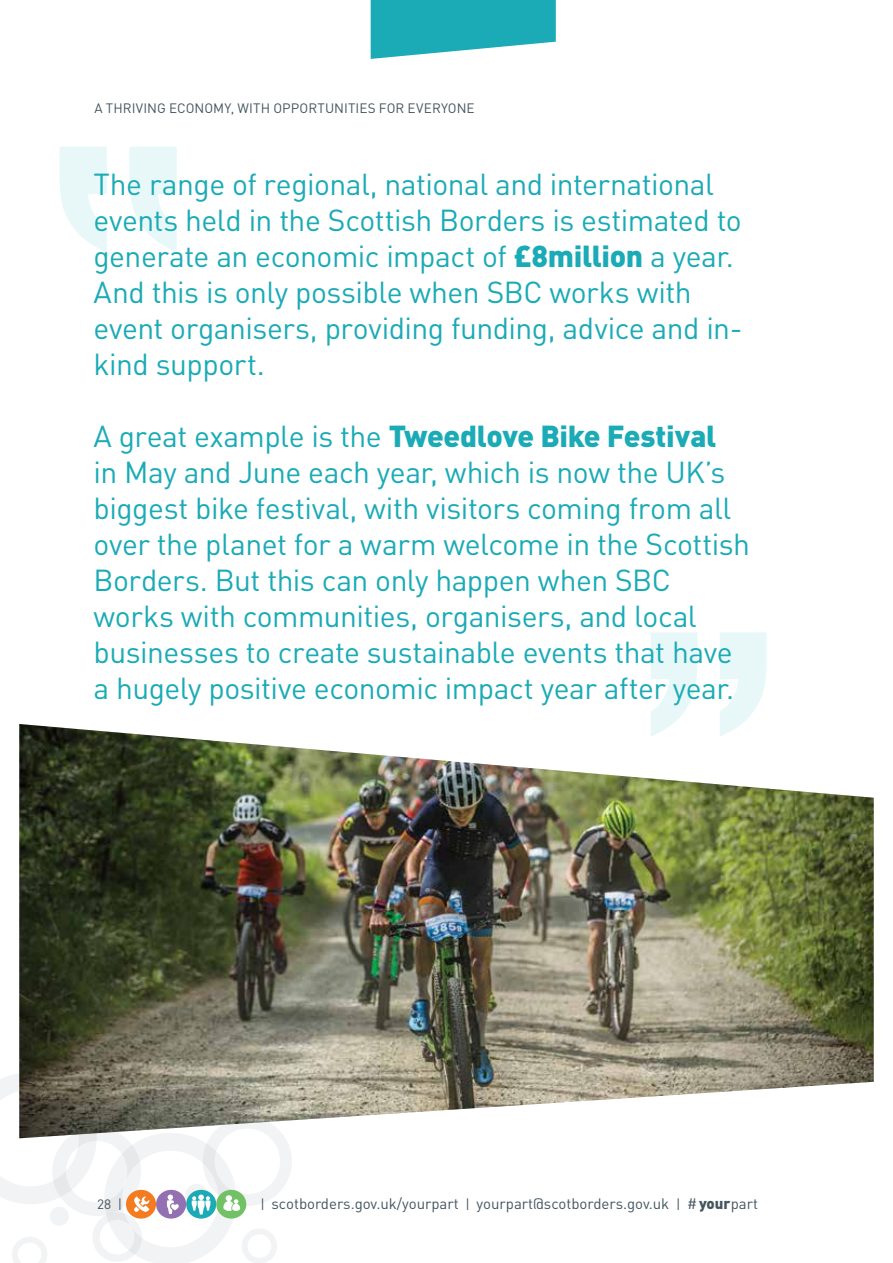
<style>
.page{position:relative;width:893px;height:1263px;background:#fff}
.page>*{position:absolute;margin:0;border:0;box-sizing:border-box;transform-origin:0 0}
.t1{font:30px/36px "DIN";letter-spacing:-.015em;color:#1aabb6}
.t2{font:15px "DIN";color:#455560}
.t3{font:13.5px "DIN";letter-spacing:.005em;color:#455560}
.s1{font-weight:900}
.s2{font-size:13.5px}
</style>
<div class="page">
<div style="left:52px;top:1127px;width:89px;height:89px;border:14px solid #455560;border-radius:50%"></div>
<div style="left:203px;top:1117px;width:89px;height:89px;border:12px solid #455560;border-radius:50%"></div>
<svg style="left:0;top:1073px;width:97px;height:131px"></svg>
<div style="left:92px;top:1212px;width:50px;height:50px;border:8px solid #455560;border-radius:50%"></div>
<div style="left:242px;top:1228px;width:35px;height:35px;border:6px solid #455560;border-radius:50%"></div>
<svg style="left:12px;top:1237px;width:35px;height:26px"></svg>
<div style="left:50px;top:1206px;width:19px;height:20px;background:#f2f3f4;border-radius:50%"></div>
<div style="left:216px;top:1190px;width:30px;height:28px;background:#73c167;border-radius:50%"></div>
<svg style="left:104px;top:1138px;width:136px;height:125px"></svg>
<svg style="left:60px;top:147px;width:117px;height:105px"></svg>
<svg style="left:651px;top:632px;width:115px;height:92px"></svg>
<img style="left:19px;top:724px;width:855px;height:414px">
<svg style="left:371px;top:0;width:185px;height:59px;background:#3cb7c0"></svg>
<p class="t3" style="left:95px;top:100px;width:382px">A THRIVING ECONOMY, WITH OPPORTUNITIES FOR EVERYONE</p>
<p class="t1" style="left:94px;top:165px;width:650px">The range of regional, national and international events held in the Scottish Borders is estimated to generate an economic impact of <span class="s1">£8million</span> a year.<br>And this is only possible when SBC works with event organisers, providing funding, advice and in&shy;kind support.</p>
<p class="t1" style="left:94px;top:417px;width:658px">A great example is the <span class="s1">Tweedlove Bike Festival<br></span>in May and June each year, which is now the UK’s biggest bike festival, with visitors coming from all over the planet for a warm welcome in the Scottish Borders. But this can only happen when SBC works with communities, organisers, and local businesses to create sustainable events that have a hugely positive economic impact year after year.</p>
<p class="t3" style="left:97px;top:1196px;width:26px">28 |</p>
<p class="t2" style="left:260px;top:1194px;width:499px"><span class="s2">|</span> scotborders.gov.uk/yourpart <span class="s2">|</span> yourpart@scotborders.gov.uk <span class="s2">|</span> #<span class="s1">your</span>part</p>
</div>
